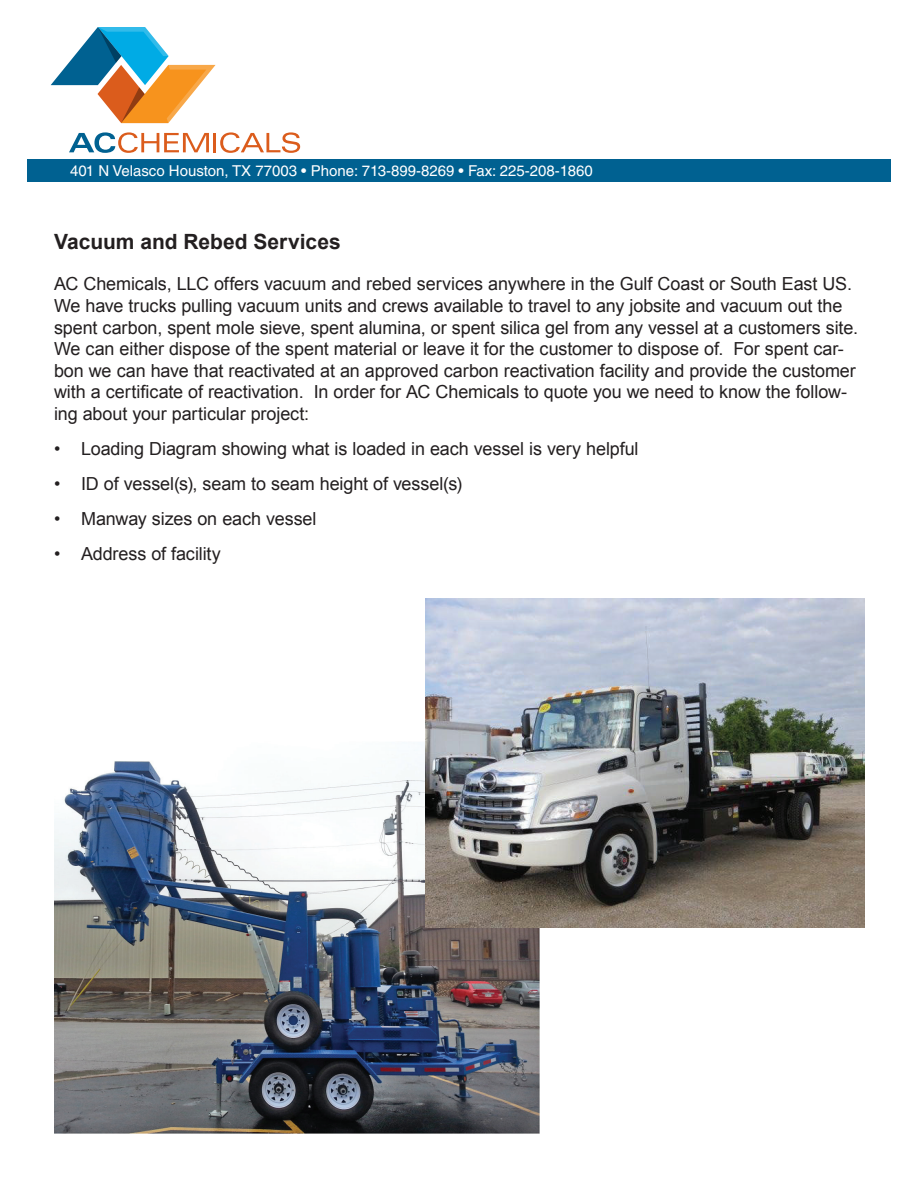
<style>
.page{position:relative;width:918px;height:1188px;background:#fff}
.page>*{position:absolute;margin:0;border:0;box-sizing:border-box;transform-origin:0 0}
.t1{font:700 21px "Arial";color:#231f20}
.t2{font:18px/21.6px "Arial";letter-spacing:-.005em;color:#231f20}
.t3{font:15px "Helvetica LT Std";color:#fff}
</style>
<div class="page">
<img style="left:54px;top:744px;width:486px;height:390px">
<img style="left:425px;top:598px;width:439px;height:330px">
<div style="left:27px;top:160px;width:864px;height:22px;background:#006191"></div>
<svg style="left:69px;top:132px;width:140px;height:21px"></svg>
<hr style="left:213px;top:133px;width:3px;height:19px;background:#db5c1c">
<svg style="left:220px;top:132px;width:80px;height:21px"></svg>
<svg style="left:51px;top:27px;width:165px;height:96px"></svg>
<p class="t3" style="left:70px;top:162px;width:524px">401 N Velasco Houston, TX 77003 • Phone: 713-899-8269 • Fax: 225-208-1860</p>
<p class="t1" style="left:54px;top:227px;width:288px">Vacuum and Rebed Services</p>
<p class="t2" style="left:54px;top:273px;width:806px">AC Chemicals, LLC offers vacuum and rebed services anywhere in the Gulf Coast or South East US.<br>We have trucks pulling vacuum units and crews available to travel to any jobsite and vacuum out the spent carbon, spent mole sieve, spent alumina, or spent silica gel from any vessel at a customers site.<br>We can either dispose of the spent material or leave it for the customer to dispose of. For spent car&shy;bon we can have that reactivated at an approved carbon reactivation facility and provide the customer with a certificate of reactivation. In order for AC Chemicals to quote you we need to know the follow&shy;ing about your particular project:</p>
<p class="t2" style="left:54px;top:438px;width:586px">• Loading Diagram showing what is loaded in each vessel is very helpful</p>
<p class="t2" style="left:54px;top:473px;width:410px">• ID of vessel(s), seam to seam height of vessel(s)</p>
<p class="t2" style="left:54px;top:508px;width:264px">• Manway sizes on each vessel</p>
<p class="t2" style="left:54px;top:543px;width:168px">• Address of facility</p>
</div>
